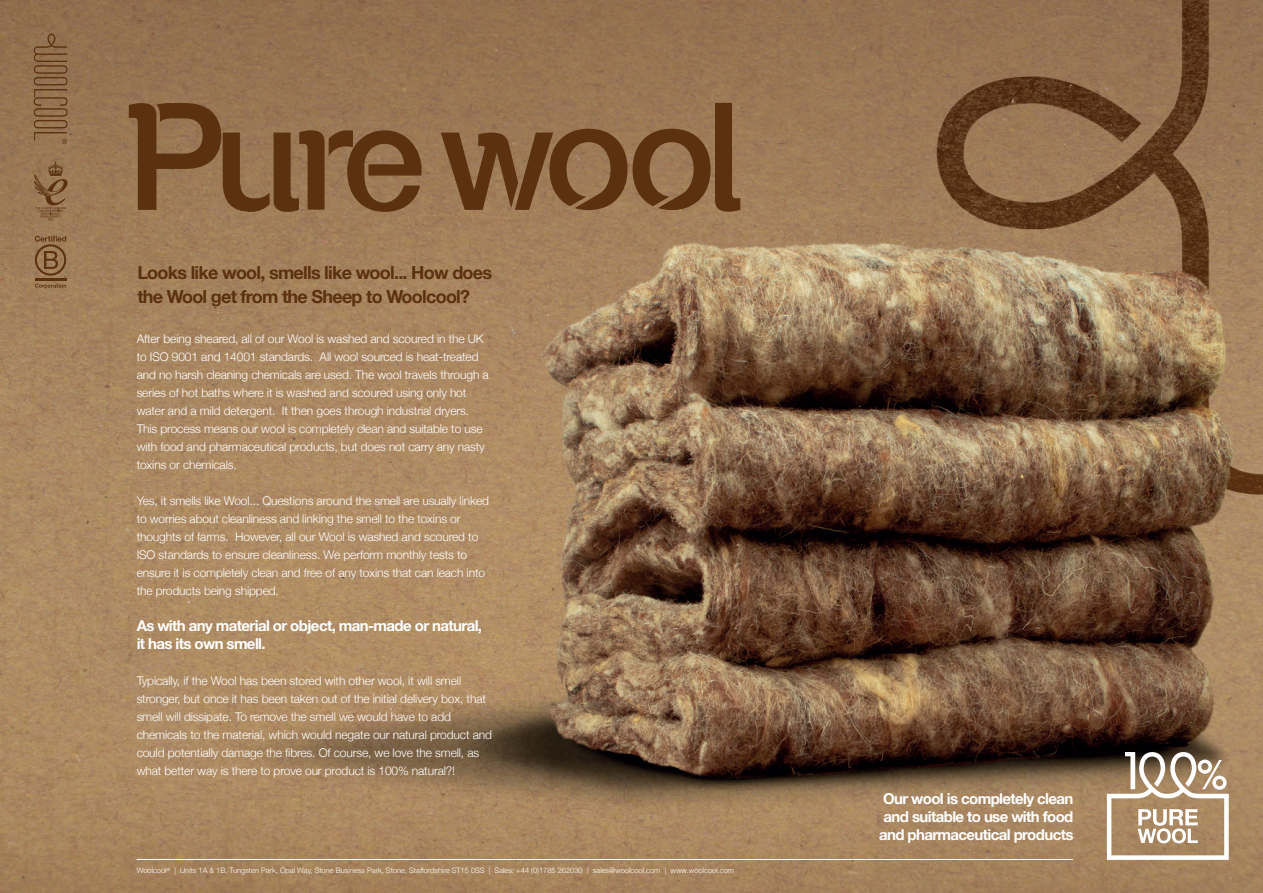
<style>
.page{position:relative;width:1263px;height:893px;background:#fff}
.page>*{position:absolute;margin:0;border:0;box-sizing:border-box;transform-origin:0 0}
.t1{font:184.5px "Fibreloop";letter-spacing:-.015em;color:#5b3110}
.t2{font:700 18px/24px "Helvetica Neue";letter-spacing:-.04em;color:#5b3110}
.t3{font:700 15px/18px "Helvetica Neue";letter-spacing:-.04em;color:#fff}
.t4{font:300 12px/18px "Helvetica Neue";letter-spacing:-.01em;color:#fff}
.t5{font:300 7.5px "Helvetica Neue";color:#fff}
</style>
<div class="page">
<img style="left:0;top:0;width:1263px;height:893px">
<svg style="left:34px;top:34px;width:33px;height:110px;background:#886443"></svg>
<hr style="left:35px;top:279px;width:31px;height:2px;background:#5b3110">
<svg style="left:35px;top:236px;width:31px;height:42px"></svg>
<svg style="left:35px;top:284px;width:31px;height:5px"></svg>
<svg style="left:34px;top:161px;width:34px;height:59px;background:#8c6946"></svg>
<hr style="left:137px;top:859px;width:936px;height:1px;background:#fff">
<svg style="left:1107px;top:752px;width:122px;height:108px"></svg>
<h1 class="t1" style="left:129px;top:55px;width:618px">Purewool</h1>
<h2 class="t2" style="left:137px;top:261px;width:356px">Looks like wool, smells like wool... How does the Wool get from the Sheep to Woolcool?</h2>
<p class="t4" style="left:137px;top:329px;width:354px">After being sheared, all of our Wool is washed and scoured in the UK to ISO 9001 and 14001 standards. All wool sourced is heat-treated and no harsh cleaning chemicals are used. The wool travels through a series of hot baths where it is washed and scoured using only hot water and a mild detergent. It then goes through industrial dryers.<br>This process means our wool is completely clean and suitable to use with food and pharmaceutical products, but does not carry any nasty toxins or chemicals.</p>
<p class="t4" style="left:137px;top:491px;width:354px">Yes, it smells like Wool... Questions around the smell are usually linked to worries about cleanliness and linking the smell to the toxins or thoughts of farms. However, all our Wool is washed and scoured to ISO standards to ensure cleanliness. We perform monthly tests to ensure it is completely clean and free of any toxins that can leach into the products being shipped.</p>
<p class="t3" style="left:137px;top:617px;width:347px">As with any material or object, man-made or natural, it has its own smell.</p>
<p class="t4" style="left:137px;top:671px;width:357px">Typically, if the Wool has been stored with other wool, it will smell stronger, but once it has been taken out of the initial delivery box, that smell will dissipate. To remove the smell we would have to add chemicals to the material, which would negate our natural product and could potentially damage the fibres. Of course, we love the smell, as what better way is there to prove our product is 100% natural?!</p>
<p class="t5" style="left:137px;top:864px;width:599px">Woolcool<sup>®</sup> | Units 1A &amp; 1B, Tungsten Park, Opal Way, Stone Business Park, Stone, Staffordshire ST15 0SS | Sales: +44 (0)1785 262030 | sales@woolcool.com | www.woolcool.com</p>
<p class="t3" style="left:879px;top:790px;width:196px;text-align:center">Our wool is completely clean and suitable to use with food and pharmaceutical products</p>
</div>
